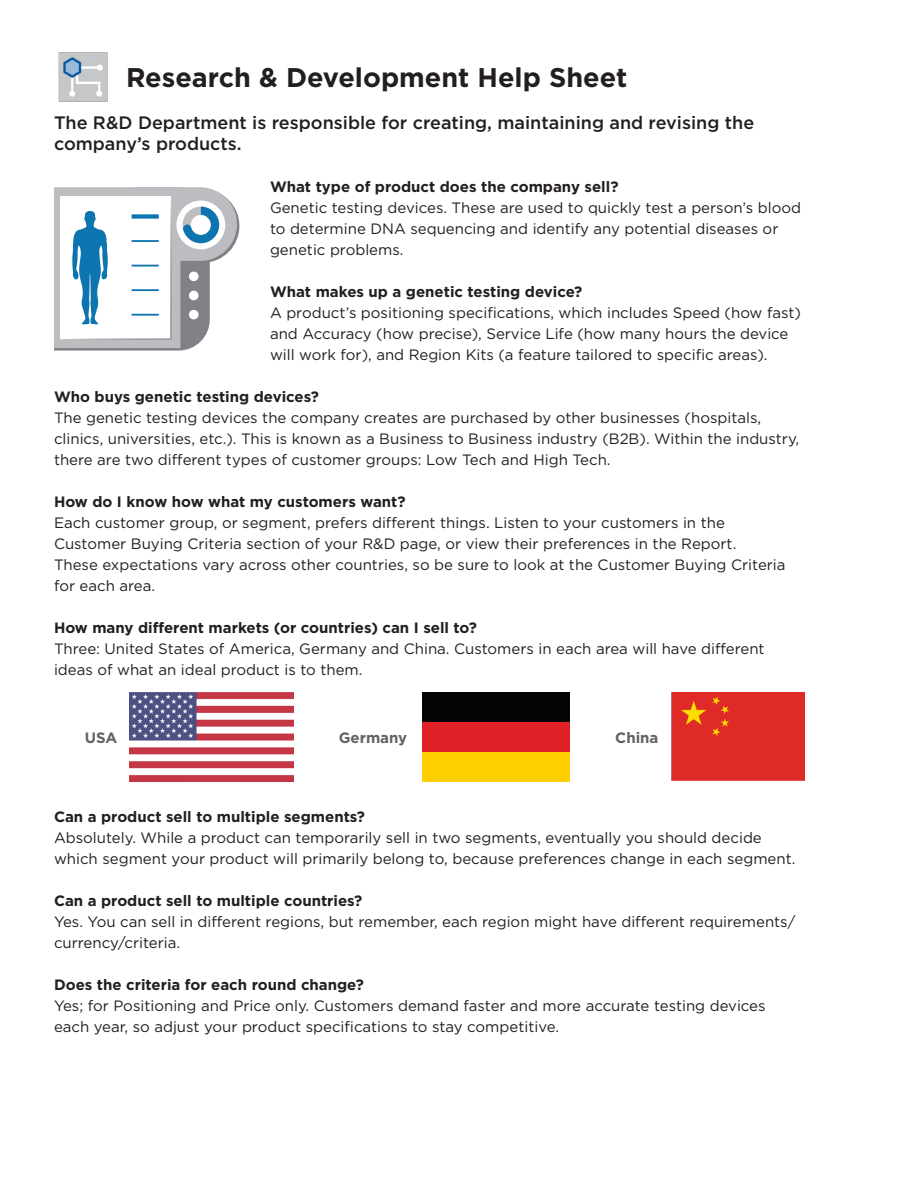
<style>
.page{position:relative;width:918px;height:1188px;background:#fff}
.page>*{position:absolute;margin:0;border:0;box-sizing:border-box;transform-origin:0 0}
.t1{font:700 27px "Gotham";color:#231f20}
.t2{font:500 18px/21px "Gotham";color:#231f20}
.t3{font:15px/21px "Gotham";color:#231f20}
.t4{font:700 15px "Gotham";color:#231f20}
.t5{font:700 15px "Gotham";color:#636366}
</style>
<div class="page">
<svg style="left:54px;top:187px;width:185px;height:164px"></svg>
<div style="left:189px;top:272px;width:10px;height:9px;background:#fff;border-radius:50%"></div>
<div style="left:189px;top:291px;width:10px;height:9px;background:#fff;border-radius:50%"></div>
<div style="left:189px;top:310px;width:10px;height:9px;background:#fff;border-radius:50%"></div>
<div style="left:672px;top:692px;width:133px;height:89px;background:#df2a27"></div>
<img style="left:422px;top:692px;width:148px;height:89px">
<img style="left:130px;top:692px;width:163px;height:89px">
<img style="left:58px;top:52px;width:50px;height:50px">
<p class="t1" style="left:126px;top:62px;width:503px">Research &amp; Development Help Sheet</p>
<p class="t2" style="left:54px;top:112px;width:702px">The R&amp;D Department is responsible for creating, maintaining and revising the company’s products.</p>
<p class="t4" style="left:270px;top:178px;width:350px">What type of product does the company sell?</p>
<p class="t3" style="left:270px;top:197px;width:533px">Genetic testing devices. These are used to quickly test a person’s blood to determine DNA sequencing and identify any potential diseases or genetic problems.</p>
<p class="t4" style="left:270px;top:283px;width:314px">What makes up a genetic testing device?</p>
<p class="t3" style="left:270px;top:302px;width:532px">A product’s positioning specifications, which includes Speed (how fast) and Accuracy (how precise), Service Life (how many hours the device will work for), and Region Kits (a feature tailored to specific areas).</p>
<p class="t4" style="left:54px;top:388px;width:266px">Who buys genetic testing devices?</p>
<p class="t3" style="left:54px;top:407px;width:747px">The genetic testing devices the company creates are purchased by other businesses (hospitals, clinics, universities, etc.). This is known as a Business to Business industry (B2B). Within the industry, there are two different types of customer groups: Low Tech and High Tech.</p>
<p class="t4" style="left:54px;top:493px;width:353px">How do I know how what my customers want?</p>
<p class="t3" style="left:54px;top:512px;width:672px">Each customer group, or segment, prefers different things. Listen to your customers in the</p>
<p class="t3" style="left:54px;top:533px;width:684px">Customer Buying Criteria section of your R&amp;D page, or view their preferences in the Report.</p>
<p class="t3" style="left:54px;top:554px;width:733px">These expectations vary across other countries, so be sure to look at the Customer Buying Criteria for each area.</p>
<p class="t4" style="left:54px;top:619px;width:425px">How many different markets (or countries) can I sell to?</p>
<p class="t3" style="left:54px;top:638px;width:712px">Three: United States of America, Germany and China. Customers in each area will have different ideas of what an ideal product is to them.</p>
<p class="t5" style="left:85px;top:729px;width:34px">USA</p>
<p class="t5" style="left:339px;top:729px;width:70px">Germany</p>
<p class="t5" style="left:615px;top:729px;width:45px">China</p>
<p class="t4" style="left:54px;top:808px;width:313px">Can a product sell to multiple segments?</p>
<p class="t3" style="left:54px;top:827px;width:743px">Absolutely. While a product can temporarily sell in two segments, eventually you should decide which segment your product will primarily belong to, because preferences change in each segment.</p>
<p class="t4" style="left:54px;top:892px;width:310px">Can a product sell to multiple countries?</p>
<p class="t3" style="left:54px;top:911px;width:743px">Yes. You can sell in different regions, but remember, each region might have different requirements/ currency/criteria.</p>
<p class="t4" style="left:54px;top:976px;width:312px">Does the criteria for each round change?</p>
<p class="t3" style="left:54px;top:995px;width:713px">Yes; for Positioning and Price only. Customers demand faster and more accurate testing devices each year, so adjust your product specifications to stay competitive.</p>
</div>
